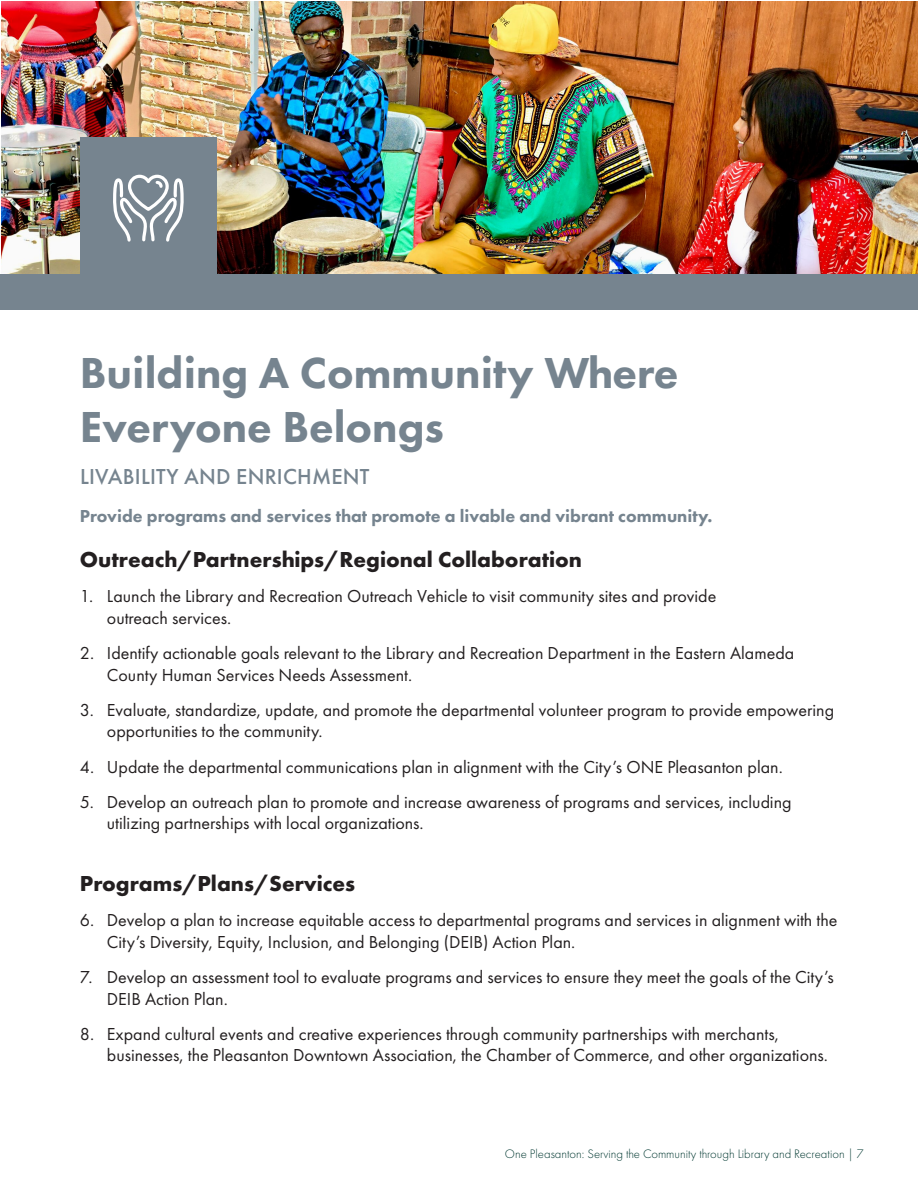
<style>
.page{position:relative;width:918px;height:1188px;background:#fff}
.page>*{position:absolute;margin:0;border:0;box-sizing:border-box;transform-origin:0 0}
.Headline{font:800 45px/54px "Futura PT";color:#76848f}
.Sub_Headline{font:700 22.5px "Futura PT";color:#231f20}
.Headline-2{font:500 22.5px "Futura PT";letter-spacing:.01em;color:#76848f}
.t1{font:18px/21.6px "Futura PT";color:#231f20}
.Body_Type{font:800 18px "Futura PT";color:#76848f}
.t2{font:300 12.75px "Futura PT";color:#003831}
</style>
<div class="page">
<img style="left:1px;top:1px;width:917px;height:273px">
<div style="left:0;top:274px;width:918px;height:35px;background:#76848f"></div>
<div style="left:80px;top:137px;width:137px;height:142px;background:#76848f"></div>
<svg style="left:113px;top:174px;width:71px;height:68px"></svg>
<p class="Headline" style="left:80px;top:345px;width:600px">Building A Community Where<br>Everyone Belongs</p>
<p class="Headline-2" style="left:80px;top:463px;width:291px">LIVABILITY AND ENRICHMENT</p>
<p class="Body_Type" style="left:80px;top:504px;width:634px">Provide programs and services that promote a livable and vibrant community.</p>
<p class="Sub_Headline" style="left:80px;top:545px;width:504px">Outreach/Partnerships/Regional Collaboration</p>
<p class="t1" style="left:107px;top:586px;width:611px;text-indent:-27px">1. Launch the Library and Recreation Outreach Vehicle to visit community sites and provide outreach services.</p>
<p class="t1" style="left:107px;top:642px;width:689px;text-indent:-27px">2. Identify actionable goals relevant to the Library and Recreation Department in the Eastern Alameda<br>County Human Services Needs Assessment.</p>
<p class="t1" style="left:107px;top:699px;width:729px;text-indent:-27px">3. Evaluate, standardize, update, and promote the departmental volunteer program to provide empowering opportunities to the community.</p>
<p class="t1" style="left:80px;top:756px;width:704px">4. Update the departmental communications plan in alignment with the City’s ONE Pleasanton plan.</p>
<p class="t1" style="left:107px;top:791px;width:686px;text-indent:-27px">5. Develop an outreach plan to promote and increase awareness of programs and services, including utilizing partnerships with local organizations.</p>
<p class="Sub_Headline" style="left:80px;top:869px;width:277px">Programs/Plans/Services</p>
<p class="t1" style="left:107px;top:910px;width:732px;text-indent:-27px">6. Develop a plan to increase equitable access to departmental programs and services in alignment with the<br>City’s Diversity, Equity, Inclusion, and Belonging (DEIB) Action Plan.</p>
<p class="t1" style="left:107px;top:966px;width:729px;text-indent:-27px">7. Develop an assessment tool to evaluate programs and services to ensure they meet the goals of the City’s<br>DEIB Action Plan.</p>
<p class="t1" style="left:107px;top:1023px;width:723px;text-indent:-27px">8. Expand cultural events and creative experiences through community partnerships with merchants, businesses, the Pleasanton Downtown Association, the Chamber of Commerce, and other organizations.</p>
<p class="t2" style="left:505px;top:1146px;width:360px">One Pleasanton: Serving the Community through Library and Recreation | 7</p>
</div>
